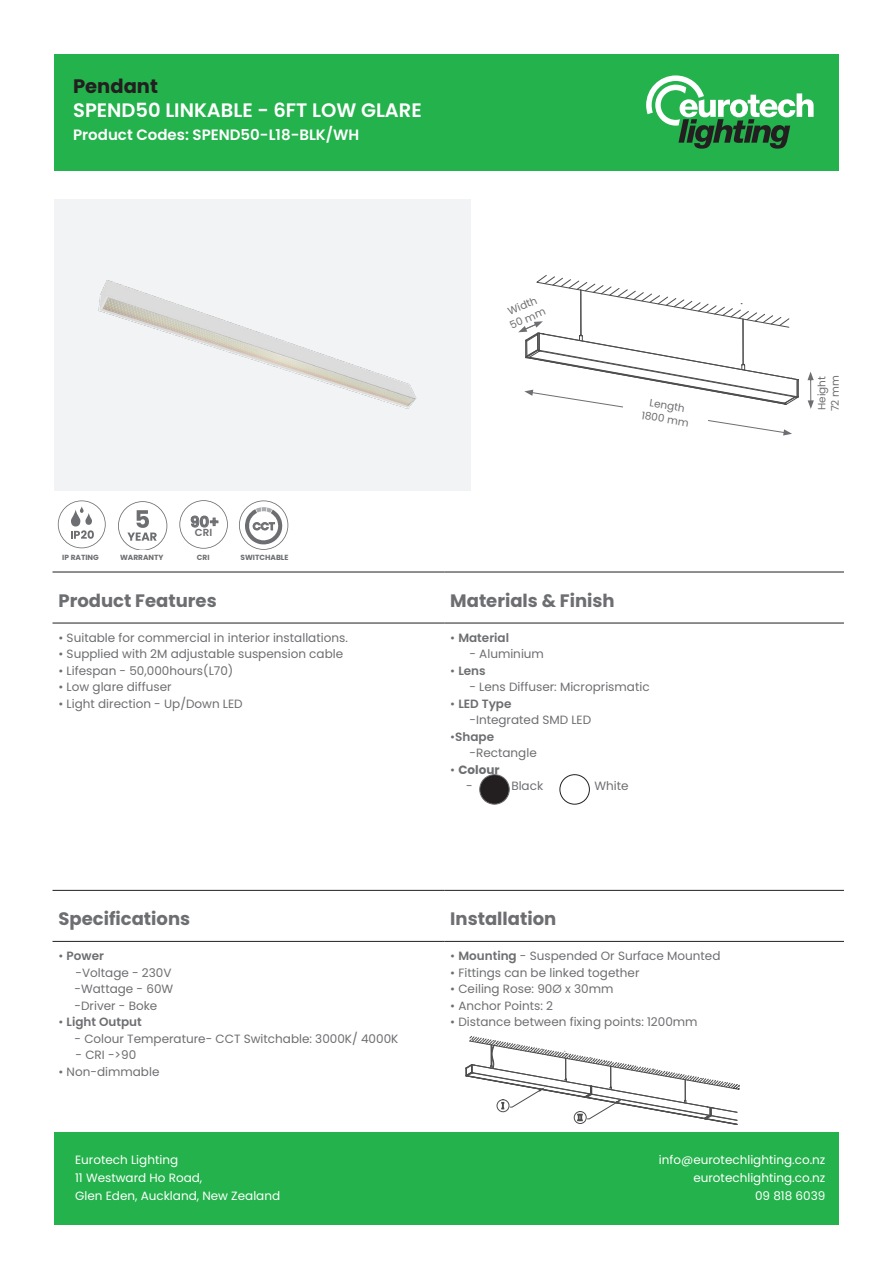
<style>
.page{position:relative;width:893px;height:1263px;background:#fff}
.page>*{position:absolute;margin:0;border:0;box-sizing:border-box;transform-origin:0 0}
.t1{font:600 19.5px "Poppins";color:#fff}
.t2{font:700 19.5px "Poppins";color:#231f20}
.t3{font:700 18px "Poppins";color:#6d6e71}
.t4{font:600 15px "Poppins";color:#fff}
.t5{font:600 14.85px "Poppins";color:#6d6e71}
.t6{font:12px/16.5px "Poppins";color:#6d6e71}
.t7{font:12px/18px "Poppins";color:#fff}
.t8{font:600 12px "Poppins";color:#6d6e71}
.t9{font:700 12px/16.5px "Poppins";color:#6d6e71}
.t10{font:10.5px/13.5px "Poppins";color:#6d6e71;text-align:center}
.t11{font:600 10.5px "Poppins";color:#6d6e71}
.t12{font:600 10.2px "Poppins";color:#6d6e71}
.t13{font:700 7.5px "Poppins";color:#6d6e71}
.s1{font-weight:400}
.s2{font-weight:600}
</style>
<div class="page">
<div style="left:54px;top:54px;width:785px;height:116px;background:#23b24b"></div>
<div style="left:54px;top:1132px;width:785px;height:93px;background:#23b24b"></div>
<svg style="left:646px;top:75px;width:168px;height:74px"></svg>
<svg style="left:708px;top:420px;width:84px;height:15px"></svg>
<div style="left:54px;top:199px;width:417px;height:292px;background:#f2f3f4"></div>
<img style="left:98px;top:280px;width:318px;height:129px">
<svg style="left:518px;top:275px;width:281px;height:133px"></svg>
<svg style="left:807px;top:372px;width:7px;height:37px"></svg>
<svg style="left:466px;top:1036px;width:274px;height:89px"></svg>
<div style="left:480px;top:775px;width:29px;height:29px;background:#231f20;border-radius:50%"></div>
<div style="left:480px;top:774px;width:29px;height:30px;border:1px solid #6d6e71;border-radius:50%"></div>
<svg style="left:239px;top:500px;width:49px;height:50px"></svg>
<div style="left:560px;top:774px;width:30px;height:30px;border:1px solid #231f20;border-radius:50%"></div>
<svg style="left:58px;top:500px;width:48px;height:48px"></svg>
<svg style="left:118px;top:501px;width:49px;height:49px"></svg>
<svg style="left:179px;top:500px;width:49px;height:49px"></svg>
<hr style="left:53px;top:572px;width:391px;height:1px;background:#231f20">
<hr style="left:444px;top:572px;width:400px;height:1px;background:#231f20">
<hr style="left:53px;top:623px;width:391px;height:1px;background:#231f20">
<hr style="left:444px;top:623px;width:400px;height:1px;background:#231f20">
<hr style="left:53px;top:890px;width:391px;height:1px;background:#231f20">
<hr style="left:444px;top:890px;width:400px;height:1px;background:#231f20">
<hr style="left:53px;top:941px;width:391px;height:1px;background:#231f20">
<hr style="left:444px;top:941px;width:400px;height:1px;background:#231f20">
<h1 class="t2" style="left:73px;top:77px;width:86px">Pendant</h1>
<h1 class="t1" style="left:73px;top:99px;width:350px">SPEND50 LINKABLE - 6FT LOW GLARE</h1>
<p class="t4" style="left:73px;top:126px;width:288px">Product Codes: SPEND50-L18-BLK/WH</p>
<p class="t5" style="left:190px;top:513px;width:30px">90+</p>
<p class="t12" style="left:195px;top:527px;width:19px">CRI</p>
<p class="t11" style="left:253px;top:520px;width:24px">CCT</p>
<p class="t13" style="left:62px;top:554px;width:38px">IP RATING</p>
<p class="t13" style="left:120px;top:554px;width:45px">WARRANTY</p>
<p class="t13" style="left:197px;top:554px;width:14px">CRI</p>
<p class="t13" style="left:240px;top:554px;width:50px">SWITCHABLE</p>
<p class="t10" style="left:503px;top:307px;width:39px;rotate:-23deg">Width<br>50 mm</p>
<p class="t10" style="left:645px;top:395px;width:49px;rotate:9deg">Length<br>1800 mm</p>
<h2 class="t3" style="left:59px;top:592px;width:160px">Product Features</h2>
<h2 class="t3" style="left:450px;top:592px;width:166px">Materials &amp; Finish</h2>
<p class="t6" style="left:59px;top:629px;width:291px">• Suitable for commercial in interior installations.</p>
<p class="t6" style="left:59px;top:646px;width:286px">• Supplied with 2M adjustable suspension cable</p>
<p class="t6" style="left:59px;top:662px;width:176px">• Lifespan - 50,000hours(L70)</p>
<p class="t6" style="left:59px;top:679px;width:115px">• Low glare diffuser</p>
<p class="t6" style="left:59px;top:695px;width:186px">• Light direction - Up/Down LED</p>
<p class="t8" style="left:450px;top:630px;width:60px"><span class="s1">•</span> Material</p>
<p class="t6" style="left:469px;top:646px;width:76px">- Aluminium</p>
<p class="t8" style="left:450px;top:663px;width:37px"><span class="s1">•</span> Lens</p>
<p class="t6" style="left:469px;top:679px;width:182px">- Lens Diffuser: Microprismatic</p>
<p class="t6" style="left:469px;top:695px;width:123px;text-indent:-19px">• <span class="s2">LED Type<br></span>-Integrated SMD LED</p>
<p class="t6" style="left:469px;top:728px;width:69px;text-indent:-19px">•<span class="s2">Shape </span>-Rectangle</p>
<p class="t9" style="left:466px;top:762px;width:35px;text-indent:-16px"><span class="s1">•</span> Colour <span class="s1">-</span></p>
<p class="t6" style="left:511px;top:778px;width:33px">Black</p>
<p class="t6" style="left:594px;top:778px;width:36px">White</p>
<h2 class="t3" style="left:59px;top:911px;width:133px">Specifications</h2>
<h2 class="t3" style="left:450px;top:911px;width:108px">Installation</h2>
<p class="t6" style="left:75px;top:948px;width:100px;text-indent:-16px">• <span class="s2">Power<br></span>-Voltage - 230V -Wattage - 60W -Driver - Boke</p>
<p class="t8" style="left:59px;top:1015px;width:85px"><span class="s1">•</span> Light Output</p>
<p class="t6" style="left:75px;top:1030px;width:325px">- Colour Temperature- CCT Switchable: 3000K/ 4000K</p>
<p class="t6" style="left:76px;top:1047px;width:62px">- CRI -&gt;90</p>
<p class="t6" style="left:59px;top:1063px;width:102px">• Non-dimmable</p>
<p class="t6" style="left:450px;top:948px;width:272px">• <span class="s2">Mounting</span> - Suspended Or Surface Mounted</p>
<p class="t6" style="left:450px;top:964px;width:191px">• Fittings can be linked together</p>
<p class="t6" style="left:450px;top:981px;width:165px">• Ceiling Rose: 90Ø x 30mm</p>
<p class="t6" style="left:450px;top:997px;width:104px">• Anchor Points: 2</p>
<p class="t6" style="left:450px;top:1014px;width:249px">• Distance between fixing points: 1200mm</p>
<p class="t10" style="left:815px;top:411px;width:38px;text-align:left;rotate:-90deg">Height<br>72 mm</p>
<p class="t7" style="left:75px;top:1152px;width:207px">Eurotech Lighting<br>11 Westward Ho Road,<br>Glen Eden, Auckland, New Zealand</p>
<p class="t7" style="left:659px;top:1151px;width:168px;text-align:right">info@eurotechlighting.co.nz eurotechlighting.co.nz<br>09 818 6039</p>
</div>
